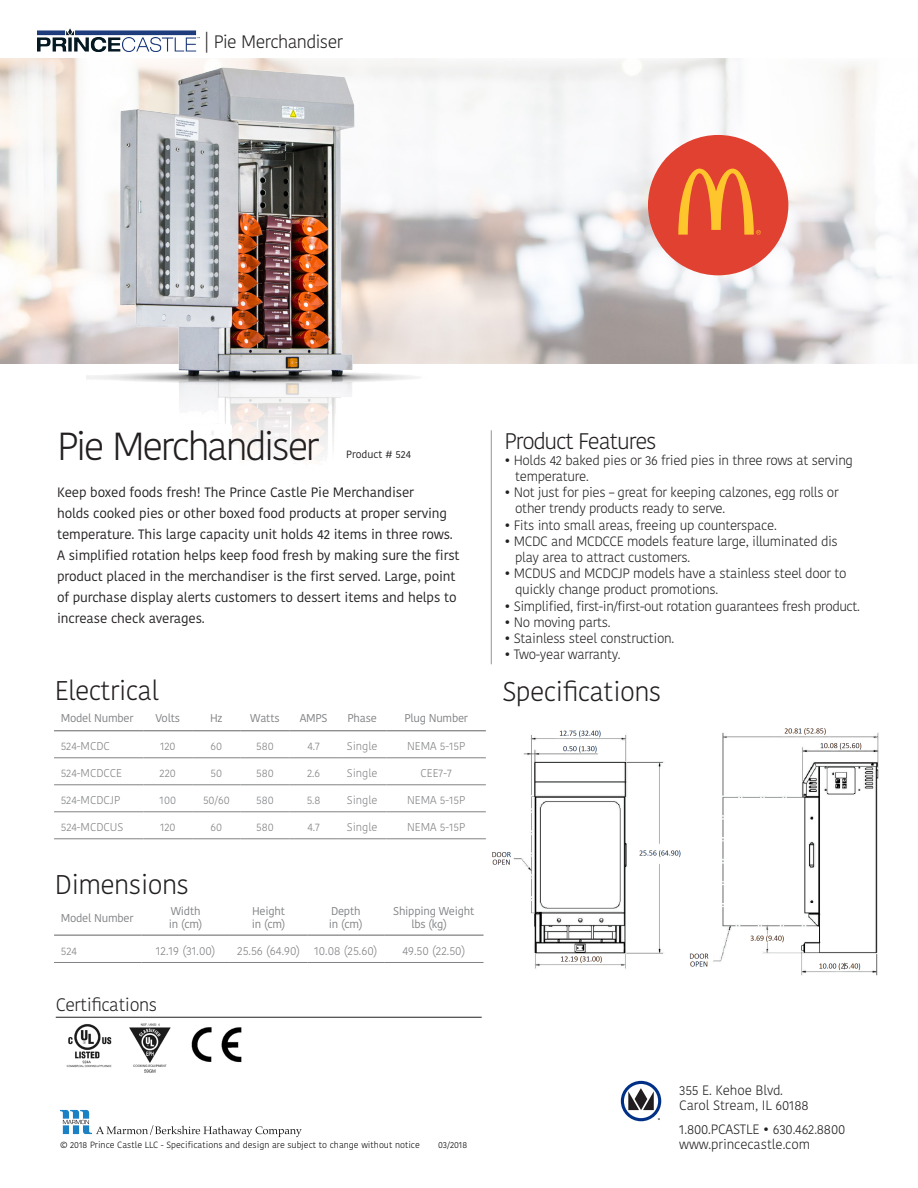
<style>
.page{position:relative;width:918px;height:1188px;background:#fff}
.page>*{position:absolute;margin:0;border:0;box-sizing:border-box;transform-origin:0 0}
.t1{font:300 39px "Kohinoor Devanagari";letter-spacing:-.065em;color:#231f20}
.t2{font:300 27px "Kohinoor Devanagari";letter-spacing:-.025em;color:#231f20}
.t3{font:300 22.5px "Kohinoor Devanagari";letter-spacing:-.05em;color:#231f20}
.t4{font:300 18px "Kohinoor Devanagari";letter-spacing:-.03em;color:#231f20}
.t5{font:300 13.5px/16.2px "Kohinoor Devanagari";letter-spacing:-.025em;color:#231f20}
.t6{font:13.5px/21px "Kohinoor Devanagari";letter-spacing:-.01em;color:#231f20}
.t7{font:300 12px "Kohinoor Devanagari";color:#808285}
.t8{font:300 11.25px "Kohinoor Devanagari";color:#808285}
.t9{font:11.25px "Kohinoor Devanagari";letter-spacing:-.02em;color:#808285}
.t10{font:10.5px "Kohinoor Devanagari";color:#231f20}
.t11{font:300 9px "Kohinoor Devanagari";color:#000}
.t12{font:700 5.7px "Myriad Pro";color:#211d1e}
.s1{font-size:19.5px}
.s2{color:#fff}
</style>
<div class="page">
<img style="left:129px;top:1023px;width:42px;height:50px">
<img style="left:473px;top:728px;width:406px;height:248px">
<img style="left:0;top:58px;width:918px;height:306px">
<img style="left:86px;top:68px;width:406px;height:405px">
<img style="left:38px;top:29px;width:161px;height:22px">
<div style="left:621px;top:1081px;width:40px;height:40px;border:3px solid #003186;border-radius:50%"></div>
<svg style="left:628px;top:1088px;width:26px;height:22px"></svg>
<svg style="left:60px;top:1110px;width:242px;height:27px"></svg>
<hr style="left:491px;top:430px;width:1px;height:234px;background:#939598">
<div style="left:648px;top:135px;width:140px;height:140px;background:#e04130;border-radius:50%"></div>
<svg style="left:678px;top:169px;width:83px;height:66px"></svg>
<svg style="left:54px;top:896px;width:430px;height:39px"></svg>
<hr style="left:54px;top:935px;width:87px;height:1px;background:#636366">
<hr style="left:141px;top:935px;width:89px;height:1px;background:#636366">
<hr style="left:230px;top:935px;width:77px;height:1px;background:#636366">
<hr style="left:307px;top:935px;width:77px;height:1px;background:#636366">
<hr style="left:384px;top:935px;width:100px;height:1px;background:#636366">
<hr style="left:54px;top:962px;width:87px;height:1px;background:#808285">
<hr style="left:141px;top:962px;width:89px;height:1px;background:#808285">
<hr style="left:230px;top:962px;width:77px;height:1px;background:#808285">
<hr style="left:307px;top:962px;width:77px;height:1px;background:#808285">
<hr style="left:384px;top:962px;width:100px;height:1px;background:#808285">
<hr style="left:54px;top:730px;width:90px;height:1px;background:#636366">
<hr style="left:144px;top:730px;width:48px;height:1px;background:#636366">
<hr style="left:192px;top:730px;width:49px;height:1px;background:#636366">
<hr style="left:241px;top:730px;width:48px;height:1px;background:#636366">
<hr style="left:289px;top:730px;width:49px;height:1px;background:#636366">
<hr style="left:338px;top:730px;width:49px;height:1px;background:#636366">
<hr style="left:387px;top:730px;width:99px;height:1px;background:#636366">
<hr style="left:54px;top:757px;width:90px;height:1px;background:#808285">
<hr style="left:54px;top:784px;width:90px;height:1px;background:#808285">
<hr style="left:54px;top:811px;width:90px;height:1px;background:#808285">
<hr style="left:54px;top:838px;width:90px;height:1px;background:#808285">
<hr style="left:144px;top:757px;width:48px;height:1px;background:#808285">
<hr style="left:192px;top:757px;width:49px;height:1px;background:#808285">
<hr style="left:241px;top:757px;width:48px;height:1px;background:#808285">
<hr style="left:289px;top:757px;width:49px;height:1px;background:#808285">
<hr style="left:338px;top:757px;width:49px;height:1px;background:#808285">
<hr style="left:387px;top:757px;width:99px;height:1px;background:#808285">
<hr style="left:144px;top:784px;width:48px;height:1px;background:#808285">
<hr style="left:192px;top:784px;width:49px;height:1px;background:#808285">
<hr style="left:241px;top:784px;width:48px;height:1px;background:#808285">
<hr style="left:289px;top:784px;width:49px;height:1px;background:#808285">
<hr style="left:338px;top:784px;width:49px;height:1px;background:#808285">
<hr style="left:387px;top:784px;width:99px;height:1px;background:#808285">
<hr style="left:144px;top:811px;width:48px;height:1px;background:#808285">
<hr style="left:192px;top:811px;width:49px;height:1px;background:#808285">
<hr style="left:241px;top:811px;width:48px;height:1px;background:#808285">
<hr style="left:289px;top:811px;width:49px;height:1px;background:#808285">
<hr style="left:338px;top:811px;width:49px;height:1px;background:#808285">
<hr style="left:387px;top:811px;width:99px;height:1px;background:#808285">
<hr style="left:144px;top:838px;width:48px;height:1px;background:#808285">
<hr style="left:192px;top:838px;width:49px;height:1px;background:#808285">
<hr style="left:241px;top:838px;width:48px;height:1px;background:#808285">
<hr style="left:289px;top:838px;width:49px;height:1px;background:#808285">
<hr style="left:338px;top:838px;width:49px;height:1px;background:#808285">
<hr style="left:387px;top:838px;width:99px;height:1px;background:#808285">
<img style="left:66px;top:1024px;width:46px;height:44px">
<hr style="left:56px;top:1017px;width:426px;height:1px;background:#231f20">
<img style="left:191px;top:1027px;width:51px;height:36px">
<p class="t4" style="left:204px;top:31px;width:140px"><span class="s1">|</span> Pie Merchandiser</p>
<p class="t1" style="left:57px;top:424px;width:264px">Pie Merchandiser</p>
<p class="t10" style="left:346px;top:449px;width:66px">Product # 524</p>
<p class="t6" style="left:57px;top:482px;width:404px">Keep boxed foods fresh! The Prince Castle Pie Merchandiser<br>holds cooked pies or other boxed food products at proper serving temperature. This large capacity unit holds 42 items in three rows.<br>A simplified rotation helps keep food fresh by making sure the first product placed in the merchandiser is the first served. Large, point of purchase display alerts customers to dessert items and helps to increase check averages.</p>
<p class="t3" style="left:504px;top:428px;width:154px">Product Features</p>
<p class="t5" style="left:515px;top:452px;width:339px;text-indent:-11px">• Holds 42 baked pies or 36 fried pies in three rows at serving temperature.</p>
<p class="t5" style="left:515px;top:484px;width:325px;text-indent:-11px">• Not just for pies – great for keeping calzones, egg rolls or other trendy products ready to serve.</p>
<p class="t5" style="left:504px;top:517px;width:274px">• Fits into small areas, freeing up counterspace.</p>
<p class="t5" style="left:515px;top:533px;width:324px;text-indent:-11px">• MCDC and MCDCCE models feature large, illuminated dis play area to attract customers.</p>
<p class="t5" style="left:515px;top:565px;width:333px;text-indent:-11px">• MCDUS and MCDCJP models have a stainless steel door to quickly change product promotions.</p>
<p class="t5" style="left:504px;top:598px;width:357px">• Simplified, first-in/first-out rotation guarantees fresh product.</p>
<p class="t5" style="left:504px;top:614px;width:108px">• No moving parts.</p>
<p class="t5" style="left:504px;top:630px;width:171px">• Stainless steel construction.</p>
<p class="t5" style="left:504px;top:646px;width:118px">• Two-year warranty.</p>
<p class="t2" style="left:55px;top:675px;width:106px">Electrical</p>
<p class="t2" style="left:503px;top:675px;width:161px">Specifications</p>
<p class="t9" style="left:61px;top:712px;width:74px">Model Number</p>
<p class="t9" style="left:156px;top:712px;width:26px">Volts</p>
<p class="t9" style="left:210px;top:712px;width:14px">Hz</p>
<p class="t9" style="left:250px;top:712px;width:31px">Watts</p>
<p class="t9" style="left:300px;top:712px;width:29px">AMPS</p>
<p class="t9" style="left:348px;top:712px;width:31px">Phase</p>
<p class="t9" style="left:404px;top:712px;width:65px">Plug Number</p>
<p class="t8" style="left:61px;top:740px;width:51px">524-MCDC</p>
<p class="t8" style="left:160px;top:740px;width:17px">120</p>
<p class="t8" style="left:211px;top:740px;width:13px">60</p>
<p class="t8" style="left:256px;top:740px;width:19px">580</p>
<p class="t8" style="left:307px;top:740px;width:14px">4.7</p>
<p class="t8" style="left:347px;top:740px;width:32px">Single</p>
<p class="t8" style="left:407px;top:740px;width:60px">NEMA 5-15P</p>
<p class="t8" style="left:61px;top:767px;width:63px">524-MCDCCE</p>
<p class="t8" style="left:160px;top:767px;width:18px">220</p>
<p class="t8" style="left:211px;top:767px;width:13px">50</p>
<p class="t8" style="left:256px;top:767px;width:19px">580</p>
<p class="t8" style="left:307px;top:767px;width:15px">2.6</p>
<p class="t8" style="left:347px;top:767px;width:32px">Single</p>
<p class="t8" style="left:421px;top:767px;width:33px">CEE7-7</p>
<p class="t8" style="left:61px;top:794px;width:61px">524-MCDCJP</p>
<p class="t8" style="left:160px;top:794px;width:18px">100</p>
<p class="t8" style="left:203px;top:794px;width:28px">50/60</p>
<p class="t8" style="left:256px;top:794px;width:19px">580</p>
<p class="t8" style="left:307px;top:794px;width:15px">5.8</p>
<p class="t8" style="left:347px;top:794px;width:32px">Single</p>
<p class="t8" style="left:407px;top:794px;width:60px">NEMA 5-15P</p>
<p class="t8" style="left:61px;top:821px;width:64px">524-MCDCUS</p>
<p class="t8" style="left:160px;top:821px;width:17px">120</p>
<p class="t8" style="left:211px;top:821px;width:13px">60</p>
<p class="t8" style="left:256px;top:821px;width:19px">580</p>
<p class="t8" style="left:307px;top:821px;width:14px">4.7</p>
<p class="t8" style="left:347px;top:821px;width:32px">Single</p>
<p class="t8" style="left:407px;top:821px;width:60px">NEMA 5-15P</p>
<p class="t2" style="left:55px;top:869px;width:136px">Dimensions</p>
<p class="t9" style="left:61px;top:911px;width:74px">Model Number</p>
<p class="t9" style="left:171px;top:904px;width:31px">Width</p>
<p class="t9" style="left:169px;top:918px;width:35px">in (cm)</p>
<p class="t9" style="left:252px;top:904px;width:34px">Height</p>
<p class="t9" style="left:252px;top:918px;width:35px">in (cm)</p>
<p class="t9" style="left:331px;top:904px;width:31px">Depth</p>
<p class="t9" style="left:329px;top:918px;width:35px">in (cm)</p>
<p class="t9" style="left:393px;top:904px;width:83px">Shipping Weight</p>
<p class="t9" style="left:411px;top:918px;width:46px">lbs (kg)<span class="s2">g)</span></p>
<p class="t8" style="left:61px;top:944px;width:18px">524</p>
<p class="t7" style="left:156px;top:944px;width:61px">12.19 (31.00)</p>
<p class="t7" style="left:237px;top:944px;width:64px">25.56 (64.90)</p>
<p class="t7" style="left:314px;top:944px;width:65px">10.08 (25.60)</p>
<p class="t7" style="left:402px;top:944px;width:65px">49.50 (22.50)</p>
<p class="t4" style="left:56px;top:995px;width:103px">Certifications</p>
<p class="t11" style="left:60px;top:1139px;width:361px">© 2018 Prince Castle LLC - Specifications and design are subject to change without notice</p>
<p class="t11" style="left:438px;top:1139px;width:31px">03/2018</p>
<p class="t12" style="left:658px;top:1116px;width:4px">®</p>
<p class="t5" style="left:679px;top:1082px;width:105px">355 E. Kehoe Blvd.</p>
<p class="t5" style="left:679px;top:1097px;width:131px">Carol Stream, IL 60188</p>
<p class="t5" style="left:679px;top:1121px;width:168px">1.800.PCASTLE • 630.462.8800</p>
<p class="t5" style="left:679px;top:1136px;width:132px">www.princecastle.com</p>
</div>
